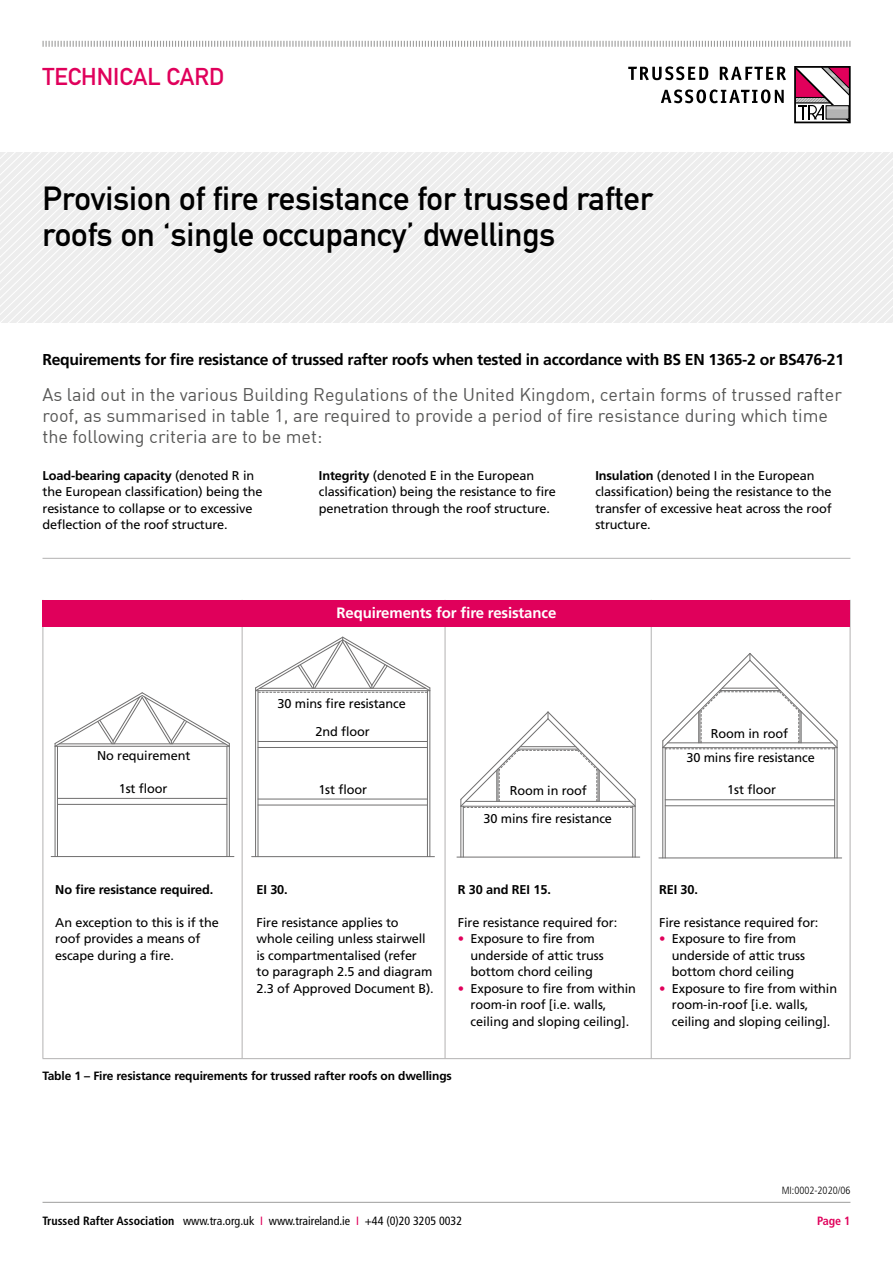
<style>
.page{position:relative;width:893px;height:1263px;background:#fff}
.page>*{position:absolute;margin:0;border:0;box-sizing:border-box;transform-origin:0 0}
.t1{font:700 33px/36px "DIN Alternate";color:#000}
.t2{font:700 24px "DIN Alternate";color:#e0005b}
.t3{font:18px/21px "DIN";color:#575756}
.t4{font:700 15.75px "Frutiger";letter-spacing:-.02em;color:#000}
.t5{font:700 15px "Frutiger";letter-spacing:-.01em;color:#fff}
.t6{font:12.75px/16.5px "Frutiger";letter-spacing:-.01em;color:#000}
.t7{font:700 12.75px "Frutiger";letter-spacing:-.01em;color:#000}
.t8{font:condensed 12px "Frutiger";color:#000}
.t9{font:700 12px "Frutiger";letter-spacing:-.01em;color:#000}
.t10{font:700 condensed 12px "Frutiger";color:#e0005b}
.t11{font:300 condensed 10.5px "Frutiger";color:#000}
.s1{font-weight:700}
.s2{color:#e0005b}
</style>
<div class="page">
<svg style="left:42px;top:40px;width:809px;height:7px"></svg>
<svg style="left:794px;top:66px;width:57px;height:58px"></svg>
<svg style="left:628px;top:66px;width:80px;height:14px"></svg>
<svg style="left:720px;top:67px;width:66px;height:13px"></svg>
<svg style="left:661px;top:89px;width:123px;height:14px"></svg>
<hr style="left:43px;top:1202px;width:807px;height:1px;background:#9d9d9c">
<svg style="left:5px;top:153px;width:9px;height:170px"></svg>
<svg style="left:22px;top:153px;width:9px;height:170px"></svg>
<svg style="left:39px;top:153px;width:9px;height:170px"></svg>
<svg style="left:56px;top:153px;width:9px;height:170px"></svg>
<svg style="left:73px;top:153px;width:9px;height:170px"></svg>
<svg style="left:90px;top:153px;width:9px;height:170px"></svg>
<svg style="left:107px;top:153px;width:9px;height:170px"></svg>
<svg style="left:124px;top:153px;width:9px;height:170px"></svg>
<svg style="left:141px;top:153px;width:9px;height:170px"></svg>
<svg style="left:158px;top:153px;width:9px;height:170px"></svg>
<svg style="left:175px;top:153px;width:9px;height:170px"></svg>
<svg style="left:192px;top:153px;width:9px;height:170px"></svg>
<svg style="left:201px;top:153px;width:9px;height:170px"></svg>
<svg style="left:218px;top:153px;width:9px;height:170px"></svg>
<svg style="left:243px;top:153px;width:9px;height:170px"></svg>
<svg style="left:260px;top:153px;width:9px;height:170px"></svg>
<svg style="left:277px;top:153px;width:9px;height:170px"></svg>
<svg style="left:294px;top:153px;width:9px;height:170px"></svg>
<svg style="left:311px;top:153px;width:9px;height:170px"></svg>
<svg style="left:328px;top:153px;width:9px;height:170px"></svg>
<svg style="left:345px;top:153px;width:9px;height:170px"></svg>
<svg style="left:362px;top:153px;width:9px;height:170px"></svg>
<svg style="left:379px;top:153px;width:9px;height:170px"></svg>
<svg style="left:388px;top:153px;width:9px;height:170px"></svg>
<svg style="left:405px;top:153px;width:9px;height:170px"></svg>
<svg style="left:422px;top:153px;width:9px;height:170px"></svg>
<svg style="left:439px;top:153px;width:9px;height:170px"></svg>
<svg style="left:456px;top:153px;width:9px;height:170px"></svg>
<svg style="left:473px;top:153px;width:9px;height:170px"></svg>
<svg style="left:490px;top:153px;width:9px;height:170px"></svg>
<svg style="left:499px;top:153px;width:8px;height:170px"></svg>
<svg style="left:507px;top:153px;width:9px;height:170px"></svg>
<svg style="left:516px;top:153px;width:8px;height:170px"></svg>
<svg style="left:524px;top:153px;width:9px;height:170px"></svg>
<svg style="left:533px;top:153px;width:8px;height:170px"></svg>
<svg style="left:541px;top:153px;width:9px;height:170px"></svg>
<svg style="left:550px;top:153px;width:8px;height:170px"></svg>
<svg style="left:558px;top:153px;width:9px;height:170px"></svg>
<svg style="left:567px;top:153px;width:8px;height:170px"></svg>
<svg style="left:575px;top:153px;width:9px;height:170px"></svg>
<svg style="left:584px;top:153px;width:8px;height:170px"></svg>
<svg style="left:592px;top:153px;width:9px;height:170px"></svg>
<svg style="left:601px;top:153px;width:8px;height:170px"></svg>
<svg style="left:609px;top:153px;width:9px;height:170px"></svg>
<svg style="left:618px;top:153px;width:8px;height:170px"></svg>
<svg style="left:626px;top:153px;width:9px;height:170px"></svg>
<svg style="left:635px;top:153px;width:258px;height:170px"></svg>
<hr style="left:43px;top:558px;width:807px;height:1px;background:#b3b2b2">
<hr style="left:55px;top:743px;width:1px;height:113px;background:#706f6f">
<svg style="left:54px;top:692px;width:176px;height:55px"></svg>
<hr style="left:229px;top:743px;width:1px;height:113px;background:#706f6f">
<hr style="left:57px;top:746px;width:1px;height:110px;background:#706f6f">
<hr style="left:227px;top:746px;width:1px;height:110px;background:#706f6f">
<hr style="left:51px;top:856px;width:183px;height:1px;background:#706f6f">
<hr style="left:57px;top:804px;width:170px;height:1px;background:#706f6f">
<hr style="left:57px;top:798px;width:170px;height:1px;background:#706f6f">
<hr style="left:255px;top:688px;width:1px;height:169px;background:#706f6f">
<hr style="left:430px;top:688px;width:1px;height:169px;background:#706f6f">
<hr style="left:258px;top:691px;width:1px;height:166px;background:#706f6f">
<hr style="left:427px;top:691px;width:1px;height:166px;background:#706f6f">
<hr style="left:258px;top:747px;width:169px;height:1px;background:#706f6f">
<hr style="left:258px;top:741px;width:169px;height:1px;background:#706f6f">
<hr style="left:252px;top:856px;width:182px;height:1px;background:#706f6f">
<hr style="left:258px;top:805px;width:169px;height:1px;background:#706f6f">
<hr style="left:258px;top:799px;width:169px;height:1px;background:#706f6f">
<svg style="left:255px;top:636px;width:175px;height:57px"></svg>
<hr style="left:662px;top:741px;width:1px;height:117px;background:#706f6f">
<hr style="left:837px;top:741px;width:1px;height:117px;background:#706f6f">
<hr style="left:665px;top:748px;width:1px;height:110px;background:#706f6f">
<hr style="left:834px;top:748px;width:1px;height:110px;background:#706f6f">
<svg style="left:662px;top:653px;width:176px;height:96px"></svg>
<hr style="left:659px;top:858px;width:183px;height:1px;background:#706f6f">
<hr style="left:665px;top:805px;width:170px;height:1px;background:#706f6f">
<hr style="left:665px;top:799px;width:170px;height:1px;background:#706f6f">
<hr style="left:461px;top:799px;width:1px;height:58px;background:#706f6f">
<hr style="left:635px;top:799px;width:1px;height:58px;background:#706f6f">
<hr style="left:463px;top:806px;width:1px;height:51px;background:#706f6f">
<hr style="left:632px;top:806px;width:1px;height:51px;background:#706f6f">
<hr style="left:457px;top:857px;width:183px;height:1px;background:#706f6f">
<svg style="left:460px;top:711px;width:176px;height:97px"></svg>
<hr style="left:242px;top:600px;width:1px;height:458px;background:#b3b2b2">
<hr style="left:43px;top:600px;width:1px;height:458px;background:#b3b2b2">
<hr style="left:43px;top:1058px;width:807px;height:1px;background:#b3b2b2">
<hr style="left:445px;top:600px;width:1px;height:458px;background:#b3b2b2">
<hr style="left:651px;top:600px;width:1px;height:458px;background:#b3b2b2">
<hr style="left:850px;top:600px;width:1px;height:458px;background:#b3b2b2">
<div style="left:43px;top:600px;width:807px;height:26px;background:#e0005b"></div>
<h2 class="t2" style="left:43px;top:58px;width:183px">TECHNICAL CARD</h2>
<h1 class="t1" style="left:43px;top:179px;width:612px">Provision of fire resistance for trussed rafter roofs on ‘single occupancy’ dwellings</h1>
<p class="t4" style="left:43px;top:350px;width:803px">Requirements for fire resistance of trussed rafter roofs when tested in accordance with BS EN 1365-2 or BS476-21</p>
<p class="t3" style="left:43px;top:384px;width:801px">As laid out in the various Building Regulations of the United Kingdom, certain forms of trussed rafter roof, as summarised in table 1, are required to provide a period of fire resistance during which time the following criteria are to be met:</p>
<p class="t6" style="left:43px;top:467px;width:222px"><span class="s1">Load-bearing capacity</span> (denoted R in the European classification) being the resistance to collapse or to excessive deflection of the roof structure.</p>
<p class="t6" style="left:319px;top:467px;width:239px"><span class="s1">Integrity</span> (denoted E in the European classification) being the resistance to fire penetration through the roof structure.</p>
<p class="t6" style="left:595px;top:467px;width:238px"><span class="s1">Insulation</span> (denoted I in the European classification) being the resistance to the transfer of excessive heat across the roof structure.</p>
<p class="t5" style="left:337px;top:604px;width:221px">Requirements for fire resistance</p>
<p class="t6" style="left:277px;top:695px;width:130px">30 mins fire resistance</p>
<p class="t6" style="left:315px;top:723px;width:56px">2nd floor</p>
<p class="t6" style="left:97px;top:747px;width:95px">No requirement</p>
<p class="t6" style="left:119px;top:780px;width:50px">1st floor</p>
<p class="t6" style="left:318px;top:781px;width:50px">1st floor</p>
<p class="t6" style="left:510px;top:782px;width:79px">Room in roof</p>
<p class="t7" style="left:55px;top:882px;width:160px">No fire resistance required.</p>
<p class="t6" style="left:55px;top:914px;width:165px">An exception to this is if the roof provides a means of escape during a fire.</p>
<p class="t7" style="left:257px;top:882px;width:33px">EI 30.</p>
<p class="t6" style="left:257px;top:914px;width:179px">Fire resistance applies to whole ceiling unless stairwell is compartmentalised (refer<br>to paragraph 2.5 and diagram<br>2.3 of Approved Document B).</p>
<p class="t6" style="left:484px;top:810px;width:130px">30 mins fire resistance</p>
<p class="t7" style="left:458px;top:882px;width:95px">R 30 and REI 15.</p>
<p class="t6" style="left:458px;top:914px;width:161px">Fire resistance required for:</p>
<p class="t6" style="left:471px;top:930px;width:135px;text-indent:-13px"><span class="s2">•</span> Exposure to fire from underside of attic truss bottom chord ceiling</p>
<p class="t6" style="left:471px;top:980px;width:167px;text-indent:-13px"><span class="s2">•</span> Exposure to fire from within room-in roof [i.e. walls, ceiling and sloping ceiling].</p>
<p class="t9" style="left:43px;top:1069px;width:411px">Table 1 – Fire resistance requirements for trussed rafter roofs on dwellings</p>
<p class="t6" style="left:686px;top:720px;width:130px;line-height:24.9px;text-align:center">Room in roof<br>30 mins fire resistance</p>
<p class="t6" style="left:727px;top:781px;width:50px">1st floor</p>
<p class="t7" style="left:659px;top:882px;width:40px">REI 30.</p>
<p class="t6" style="left:659px;top:914px;width:161px">Fire resistance required for:</p>
<p class="t6" style="left:672px;top:930px;width:135px;text-indent:-13px"><span class="s2">•</span> Exposure to fire from underside of attic truss bottom chord ceiling</p>
<p class="t6" style="left:672px;top:980px;width:167px;text-indent:-13px"><span class="s2">•</span> Exposure to fire from within room-in-roof [i.e. walls, ceiling and sloping ceiling].</p>
<p class="t11" style="left:782px;top:1185px;width:70px">MI:0002-2020/06</p>
<p class="t8" style="left:43px;top:1214px;width:421px"><span class="s1">Trussed Rafter Association</span> www.tra.org.uk <span class="s2">I</span> www.traireland.ie <span class="s2">I</span> +44 (0)20 3205 0032</p>
<p class="t10" style="left:817px;top:1214px;width:35px">Page 1</p>
</div>
